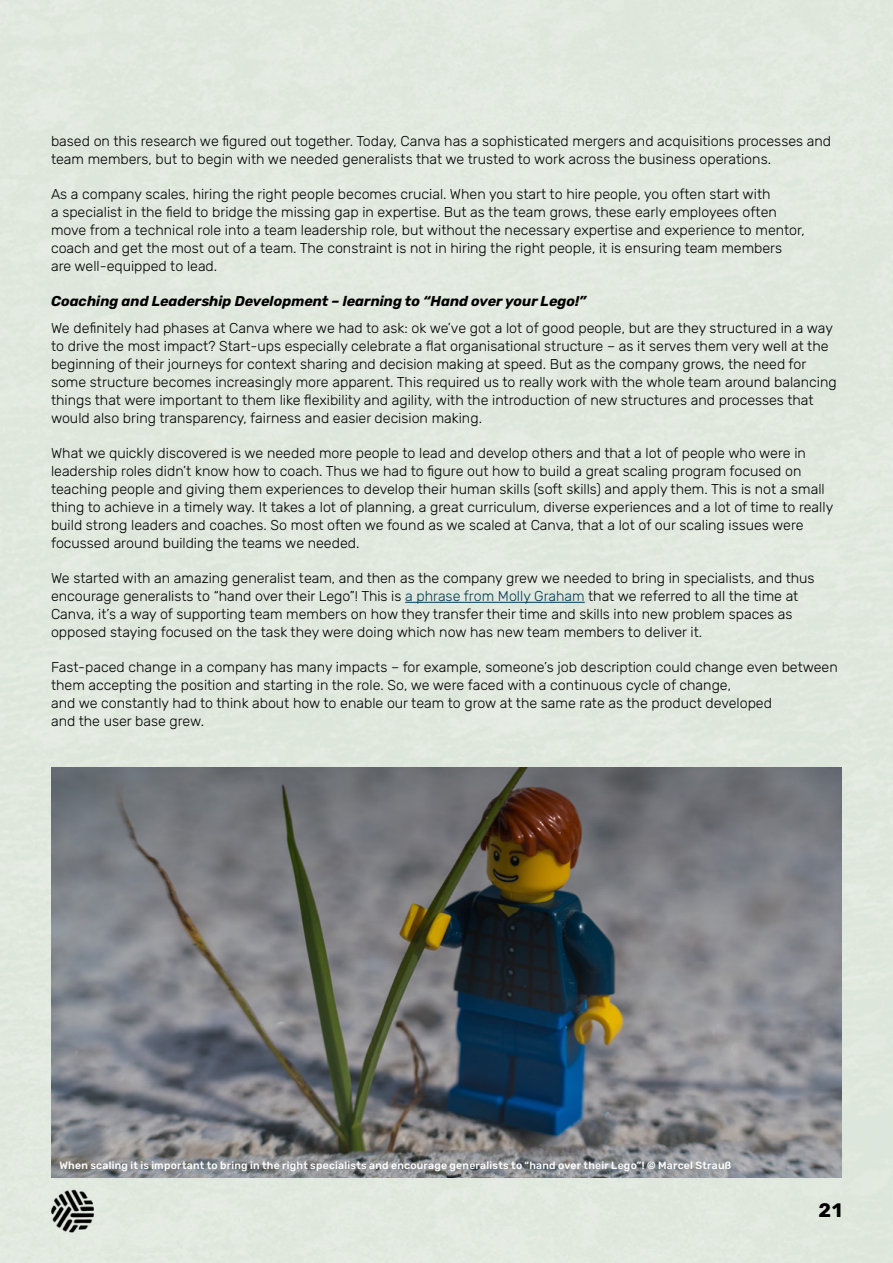
<style>
.page{position:relative;width:893px;height:1263px;background:#e0e8de}
.page>*{position:absolute;margin:0;border:0;box-sizing:border-box;transform-origin:0 0}
.t1{font:700 19.5px "Rubik";color:#000}
.t2{font:300 14.25px/18px "Rubik";color:#000}
.t3{font:italic 700 14.25px "Rubik";color:#000}
.t4{font:500 10.5px "Rubik";letter-spacing:.02em;color:#fff}
.s1{color:#003b52}
</style>
<div class="page">
<hr style="left:405px;top:602px;width:180px;height:1px;background:#003b52">
<img style="left:51px;top:767px;width:791px;height:411px">
<p class="t2" style="left:51px;top:133px;width:782px">based on this research we figured out together. Today, Canva has a sophisticated mergers and acquisitions processes and team members, but to begin with we needed generalists that we trusted to work across the business operations.</p>
<p class="t2" style="left:51px;top:186px;width:755px">As a company scales, hiring the right people becomes crucial. When you start to hire people, you often start with<br>a specialist in the field to bridge the missing gap in expertise. But as the team grows, these early employees often move from a technical role into a team leadership role, but without the necessary expertise and experience to mentor, coach and get the most out of a team. The constraint is not in hiring the right people, it is ensuring team members are well-equipped to lead.</p>
<p class="t3" style="left:51px;top:293px;width:537px">Coaching and Leadership Development – learning to “Hand over your Lego!”</p>
<p class="t2" style="left:51px;top:319px;width:787px">We definitely had phases at Canva where we had to ask: ok we’ve got a lot of good people, but are they structured in a way to drive the most impact? Start-ups especially celebrate a flat organisational structure – as it serves them very well at the beginning of their journeys for context sharing and decision making at speed. But as the company grows, the need for some structure becomes increasingly more apparent. This required us to really work with the whole team around balancing things that were important to them like flexibility and agility, with the introduction of new structures and processes that would also bring transparency, fairness and easier decision making.</p>
<p class="t2" style="left:51px;top:444px;width:784px">What we quickly discovered is we needed more people to lead and develop others and that a lot of people who were in leadership roles didn’t know how to coach. Thus we had to figure out how to build a great scaling program focused on teaching people and giving them experiences to develop their human skills (soft skills) and apply them. This is not a small thing to achieve in a timely way. It takes a lot of planning, a great curriculum, diverse experiences and a lot of time to really build strong leaders and coaches. So most often we found as we scaled at Canva, that a lot of our scaling issues were focussed around building the teams we needed.</p>
<p class="t2" style="left:51px;top:569px;width:765px">We started with an amazing generalist team, and then as the company grew we needed to bring in specialists, and thus encourage generalists to “hand over their Lego”! This is <span class="s1">a phrase from Molly Graham</span> that we referred to all the time at Canva, it’s a way of supporting team members on how they transfer their time and skills into new problem spaces as opposed staying focused on the task they were doing which now has new team members to deliver it.</p>
<p class="t2" style="left:51px;top:658px;width:788px">Fast-paced change in a company has many impacts – for example, someone’s job description could change even between them accepting the position and starting in the role. So, we were faced with a continuous cycle of change,<br>and we constantly had to think about how to enable our team to grow at the same rate as the product developed<br>and the user base grew.</p>
<p class="t4" style="left:60px;top:1159px;width:673px">When scaling it is important to bring in the right specialists and encourage generalists to “hand over their Lego”! © Marcel Strauß</p>
<h1 class="t1" style="left:819px;top:1199px;width:25px">21</h1>
</div>
